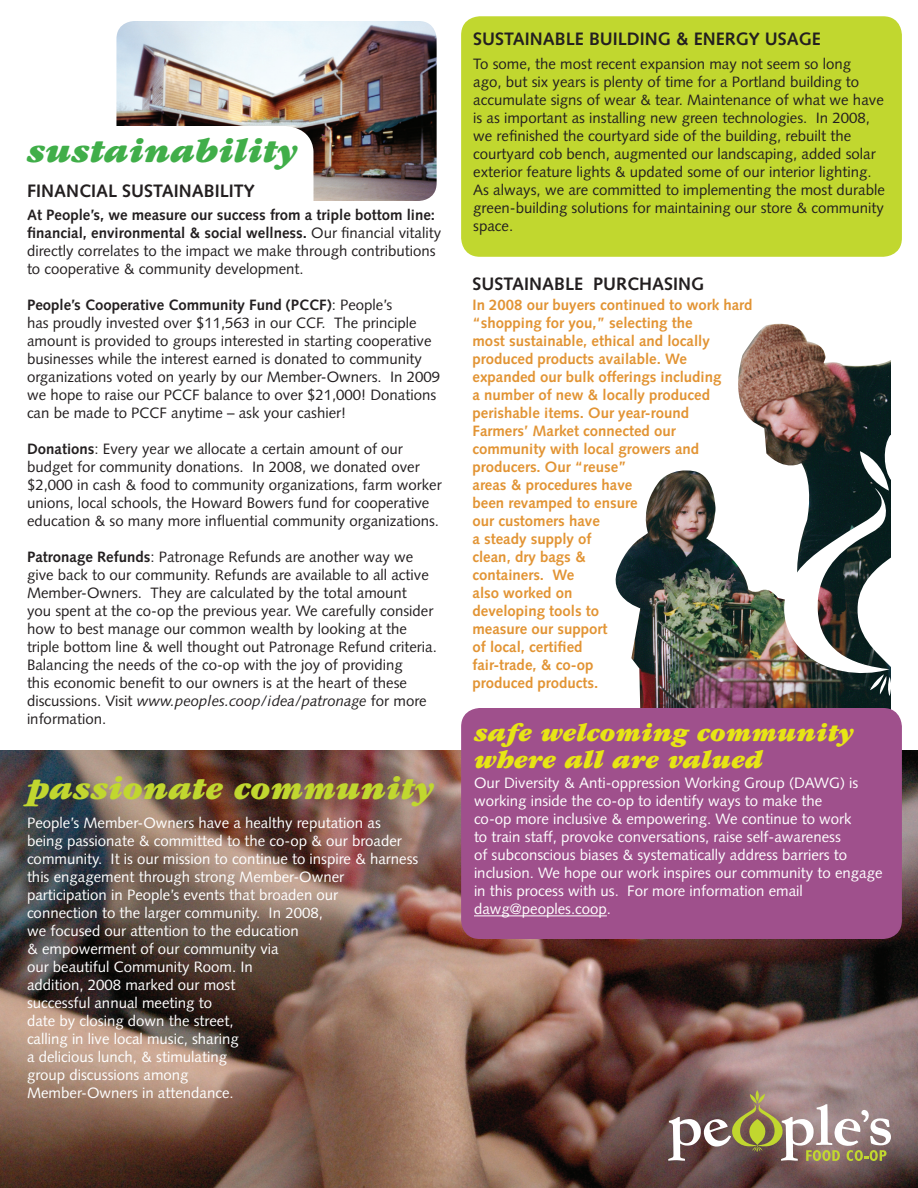
<style>
.page{position:relative;width:918px;height:1188px;background:#fff}
.page>*{position:absolute;margin:0;border:0;box-sizing:border-box;transform-origin:0 0}
.t1{font:italic 900 36px "Garamond";color:#40ae49}
.t2{font:italic 900 34.5px "Garamond";color:#c1d72f}
.t3{font:italic 900 27px/27px "Garamond";color:#e7e515}
.t4{font:700 18px "Syntax";color:#231f20}
.t5{font:15px/18px "Syntax";color:#231f20}
.t6{font:15px/18px "Syntax";color:#fff}
.t7{font:700 15px/18px "Syntax";color:#e29434}
.s1{font-weight:700}
.s2{font-style:italic}
</style>
<div class="page">
<img style="left:467px;top:323px;width:430px;height:390px">
<img style="left:116px;top:21px;width:321px;height:105px">
<img style="left:288px;top:126px;width:149px;height:75px">
<img style="left:0;top:750px;width:918px;height:438px">
<div style="left:462px;top:709px;width:439px;height:229px;background:#9f508c;border-radius:18px"></div>
<div style="left:461px;top:708px;width:441px;height:231px;border:2px solid #9f508c;border-radius:18px"></div>
<hr style="left:474px;top:916px;width:133px;height:1px;background:#fff">
<div style="left:462px;top:17px;width:439px;height:239px;background:#c1d72f;border-radius:18px"></div>
<div style="left:461px;top:16px;width:441px;height:241px;border:2px solid #c1d72f;border-radius:18px"></div>
<svg style="left:784px;top:435px;width:113px;height:261px"></svg>
<svg style="left:668px;top:1090px;width:223px;height:71px;background:#998678"></svg>
<h1 class="t1" style="left:27px;top:131px;width:272px">sustainability</h1>
<p class="t4" style="left:27px;top:181px;width:229px">FINANCIAL SUSTAINABILITY</p>
<p class="t5" style="left:27px;top:206px;width:416px"><span class="s1">At People’s, we measure our success from a triple bottom line: financial, environmental &amp; social wellness.</span> Our financial vitality directly correlates to the impact we make through contributions to cooperative &amp; community development.</p>
<p class="t5" style="left:27px;top:296px;width:415px"><span class="s1">People’s Cooperative Community Fund (PCCF)</span>: People’s<br>has proudly invested over $11,563 in our CCF. The principle amount is provided to groups interested in starting cooperative businesses while the interest earned is donated to community organizations voted on yearly by our Member-Owners. In 2009 we hope to raise our PCCF balance to over $21,000! Donations can be made to PCCF anytime – ask your cashier!</p>
<p class="t5" style="left:27px;top:440px;width:416px"><span class="s1">Donations</span>: Every year we allocate a certain amount of our budget for community donations. In 2008, we donated over $2,000 in cash &amp; food to community organizations, farm worker unions, local schools, the Howard Bowers fund for cooperative education &amp; so many more influential community organizations.</p>
<p class="t5" style="left:27px;top:548px;width:411px"><span class="s1">Patronage Refunds</span>: Patronage Refunds are another way we give back to our community. Refunds are available to all active Member-Owners. They are calculated by the total amount<br>you spent at the co-op the previous year. We carefully consider how to best manage our common wealth by looking at the triple bottom line &amp; well thought out Patronage Refund criteria.<br>Balancing the needs of the co-op with the joy of providing<br>this economic benefit to our owners is at the heart of these discussions. Visit <span class="s2">www.peoples.coop/idea/patronage</span> for more information.</p>
<h2 class="t2" style="left:27px;top:769px;width:409px">passionate community</h2>
<p class="t6" style="left:27px;top:814px;width:393px">People’s Member-Owners have a healthy reputation as being passionate &amp; committed to the co-op &amp; our broader community. It is our mission to continue to inspire &amp; harness this engagement through strong Member-Owner participation in People’s events that broaden our<br>connection to the larger community. In 2008,<br>we focused our attention to the education<br>&amp; empowerment of our community via<br>our beautiful Community Room. In<br>addition, 2008 marked our most<br>successful annual meeting to<br>date by closing down the street,<br>calling in live local music, sharing<br>a delicious lunch, &amp; stimulating<br>group discussions among<br>Member-Owners in attendance.</p>
<p class="t4" style="left:473px;top:28px;width:349px">SUSTAINABLE BUILDING &amp; ENERGY USAGE</p>
<p class="t5" style="left:473px;top:55px;width:413px">To some, the most recent expansion may not seem so long<br>ago, but six years is plenty of time for a Portland building to accumulate signs of wear &amp; tear. Maintenance of what we have is as important as installing new green technologies. In 2008, we refinished the courtyard side of the building, rebuilt the courtyard cob bench, augmented our landscaping, added solar exterior feature lights &amp; updated some of our interior lighting.<br>As always, we are committed to implementing the most durable green-building solutions for maintaining our store &amp; community space.</p>
<p class="t4" style="left:472px;top:273px;width:11px">sustainable</p>
<p class="t4" style="left:593px;top:273px;width:12px">purchasin</p>
<p class="t4" style="left:691px;top:273px;width:14px">g</p>
<p class="t7" style="left:472px;top:296px;width:282px">In 2008 our buyers continued to work hard “shopping for you,” selecting the<br>most sustainable, ethical and locally produced products available. We expanded our bulk offerings including<br>a number of new &amp; locally produced perishable items. Our year-round<br>Farmers’ Market connected our community with local growers and producers. Our “reuse”<br>areas &amp; procedures have<br>been revamped to ensure<br>our customers have<br>a steady supply of<br>clean, dry bags &amp;<br>containers. We<br>also worked on<br>developing tools to<br>measure our support<br>of local, certified<br>fair-trade, &amp; co-op<br>produced products.</p>
<h3 class="t3" style="left:474px;top:719px;width:381px">safe welcoming community where all are valued</h3>
<p class="t6" style="left:474px;top:774px;width:410px">Our Diversity &amp; Anti-oppression Working Group (DAWG) is working inside the co-op to identify ways to make the<br>co-op more inclusive &amp; empowering. We continue to work<br>to train staff, provoke conversations, raise self-awareness<br>of subconscious biases &amp; systematically address barriers to inclusion. We hope our work inspires our community to engage in this process with us. For more information email dawg@peoples.coop.</p>
</div>
